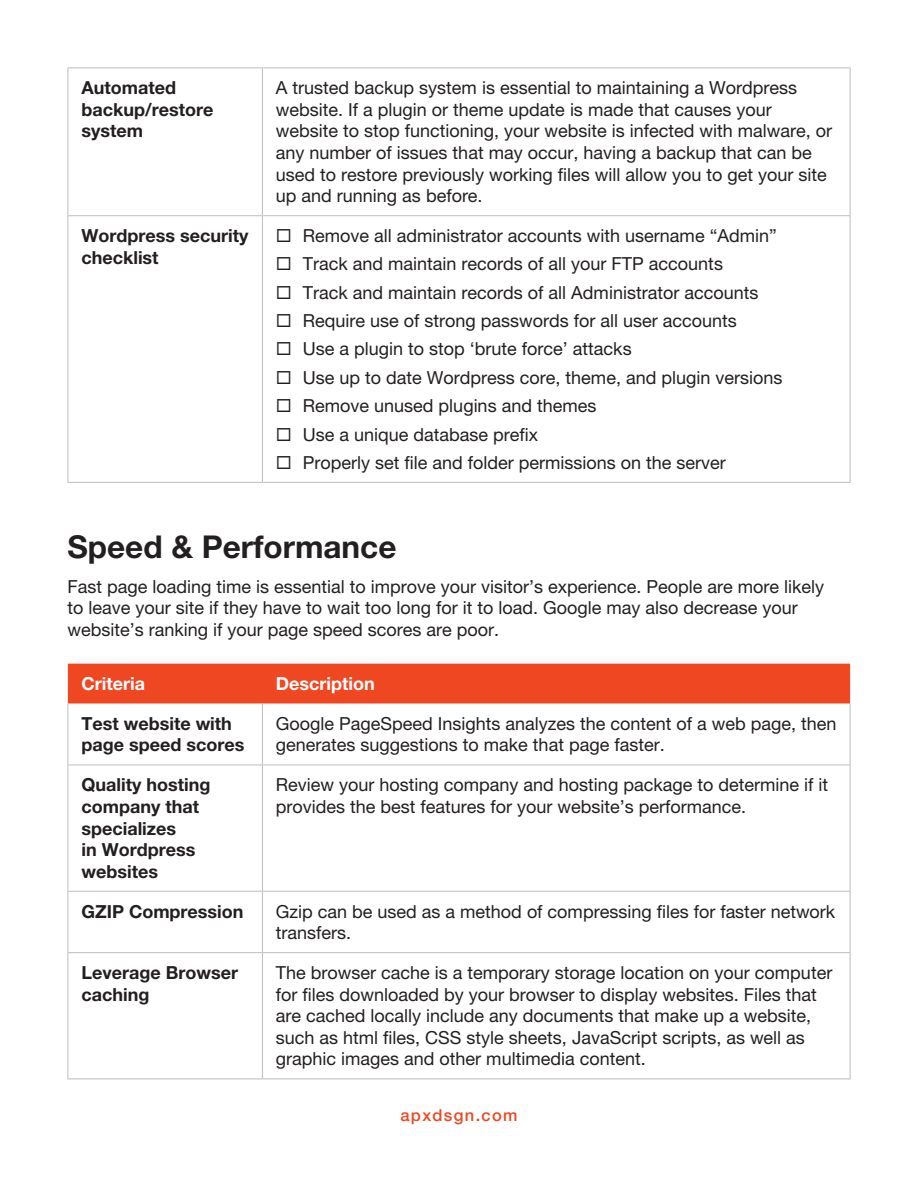
<style>
.page{position:relative;width:918px;height:1188px;background:#fff}
.page>*{position:absolute;margin:0;border:0;box-sizing:border-box;transform-origin:0 0}
.t1{font:700 31.5px "Helvetica Neue LT Pro";color:#231f20}
.t2{font:18px/21.6px "Helvetica Neue LT Pro";color:#231f20}
.t3{font:700 18px/21.6px "Helvetica Neue LT Pro";color:#231f20}
.t4{font:700 18px "Helvetica Neue LT Pro";color:#fff}
.t5{font:500 16.5px "Helvetica Neue LT Pro";letter-spacing:.08em;color:#ef4722}
</style>
<div class="page">
<hr style="left:262px;top:68px;width:1px;height:147px;background:#bcbdc0">
<hr style="left:850px;top:68px;width:1px;height:147px;background:#bcbdc0">
<hr style="left:262px;top:216px;width:1px;height:266px;background:#bcbdc0">
<hr style="left:850px;top:216px;width:1px;height:266px;background:#bcbdc0">
<hr style="left:68px;top:68px;width:194px;height:1px;background:#bcbdc0">
<hr style="left:68px;top:68px;width:1px;height:147px;background:#bcbdc0">
<hr style="left:262px;top:68px;width:589px;height:1px;background:#bcbdc0">
<hr style="left:68px;top:215px;width:194px;height:1px;background:#bcbdc0">
<hr style="left:68px;top:216px;width:1px;height:266px;background:#bcbdc0">
<hr style="left:262px;top:215px;width:589px;height:1px;background:#bcbdc0">
<hr style="left:68px;top:482px;width:194px;height:1px;background:#bcbdc0">
<hr style="left:262px;top:482px;width:589px;height:1px;background:#bcbdc0">
<div style="left:68px;top:664px;width:782px;height:40px;background:#ef4722"></div>
<hr style="left:68px;top:704px;width:1px;height:61px;background:#bcbdc0">
<hr style="left:262px;top:704px;width:1px;height:61px;background:#bcbdc0">
<hr style="left:850px;top:704px;width:1px;height:61px;background:#bcbdc0">
<hr style="left:68px;top:765px;width:194px;height:1px;background:#bcbdc0">
<hr style="left:68px;top:765px;width:1px;height:126px;background:#bcbdc0">
<hr style="left:262px;top:765px;width:589px;height:1px;background:#bcbdc0">
<hr style="left:262px;top:765px;width:1px;height:126px;background:#bcbdc0">
<hr style="left:850px;top:765px;width:1px;height:126px;background:#bcbdc0">
<hr style="left:68px;top:891px;width:194px;height:1px;background:#bcbdc0">
<hr style="left:68px;top:892px;width:1px;height:60px;background:#bcbdc0">
<hr style="left:262px;top:891px;width:589px;height:1px;background:#bcbdc0">
<hr style="left:262px;top:892px;width:1px;height:60px;background:#bcbdc0">
<hr style="left:850px;top:892px;width:1px;height:60px;background:#bcbdc0">
<hr style="left:68px;top:952px;width:194px;height:1px;background:#bcbdc0">
<hr style="left:68px;top:953px;width:1px;height:126px;background:#bcbdc0">
<hr style="left:262px;top:952px;width:589px;height:1px;background:#bcbdc0">
<hr style="left:262px;top:953px;width:1px;height:126px;background:#bcbdc0">
<hr style="left:850px;top:953px;width:1px;height:126px;background:#bcbdc0">
<hr style="left:68px;top:1079px;width:194px;height:1px;background:#bcbdc0">
<hr style="left:262px;top:1079px;width:589px;height:1px;background:#bcbdc0">
<p class="t3" style="left:81px;top:77px;width:134px">Automated backup/restore system</p>
<p class="t2" style="left:276px;top:77px;width:558px">A trusted backup system is essential to maintaining a Wordpress website. If a plugin or theme update is made that causes your website to stop functioning, your website is infected with malware, or any number of issues that may occur, having a backup that can be used to restore previously working files will allow you to get your site up and running as before.</p>
<p class="t3" style="left:81px;top:224px;width:168px">Wordpress security checklist</p>
<p class="t2" style="left:303px;top:221px;width:481px;line-height:28.3px">Remove all administrator accounts with username “Admin” Track and maintain records of all your FTP accounts<br>Track and maintain records of all Administrator accounts Require use of strong passwords for all user accounts<br>Use a plugin to stop ‘brute force’ attacks<br>Use up to date Wordpress core, theme, and plugin versions Remove unused plugins and themes<br>Use a unique database prefix<br>Properly set file and folder permissions on the server</p>
<h1 class="t1" style="left:68px;top:527px;width:330px">Speed &amp; Performance</h1>
<p class="t2" style="left:68px;top:575px;width:758px">Fast page loading time is essential to improve your visitor’s experience. People are more likely to leave your site if they have to wait too long for it to load. Google may also decrease your website’s ranking if your page speed scores are poor.</p>
<p class="t4" style="left:81px;top:672px;width:65px">Criteria</p>
<p class="t4" style="left:276px;top:672px;width:100px">Description</p>
<p class="t3" style="left:81px;top:712px;width:164px">Test website with page speed scores</p>
<p class="t2" style="left:276px;top:712px;width:562px">Google PageSpeed Insights analyzes the content of a web page, then generates suggestions to make that page faster.</p>
<p class="t3" style="left:81px;top:774px;width:130px">Quality hosting company that specializes<br>in Wordpress websites</p>
<p class="t2" style="left:276px;top:774px;width:554px">Review your hosting company and hosting package to determine if it provides the best features for your website’s performance.</p>
<p class="t3" style="left:81px;top:900px;width:164px">GZIP Compression</p>
<p class="t2" style="left:276px;top:900px;width:561px">Gzip can be used as a method of compressing files for faster network transfers.</p>
<p class="t3" style="left:81px;top:961px;width:158px">Leverage Browser caching</p>
<p class="t2" style="left:276px;top:962px;width:558px">The browser cache is a temporary storage location on your computer for files downloaded by your browser to display websites. Files that are cached locally include any documents that make up a website, such as html files, CSS style sheets, JavaScript scripts, as well as graphic images and other multimedia content.</p>
<p class="t5" style="left:400px;top:1105px;width:119px">apxdsgn.com</p>
</div>
